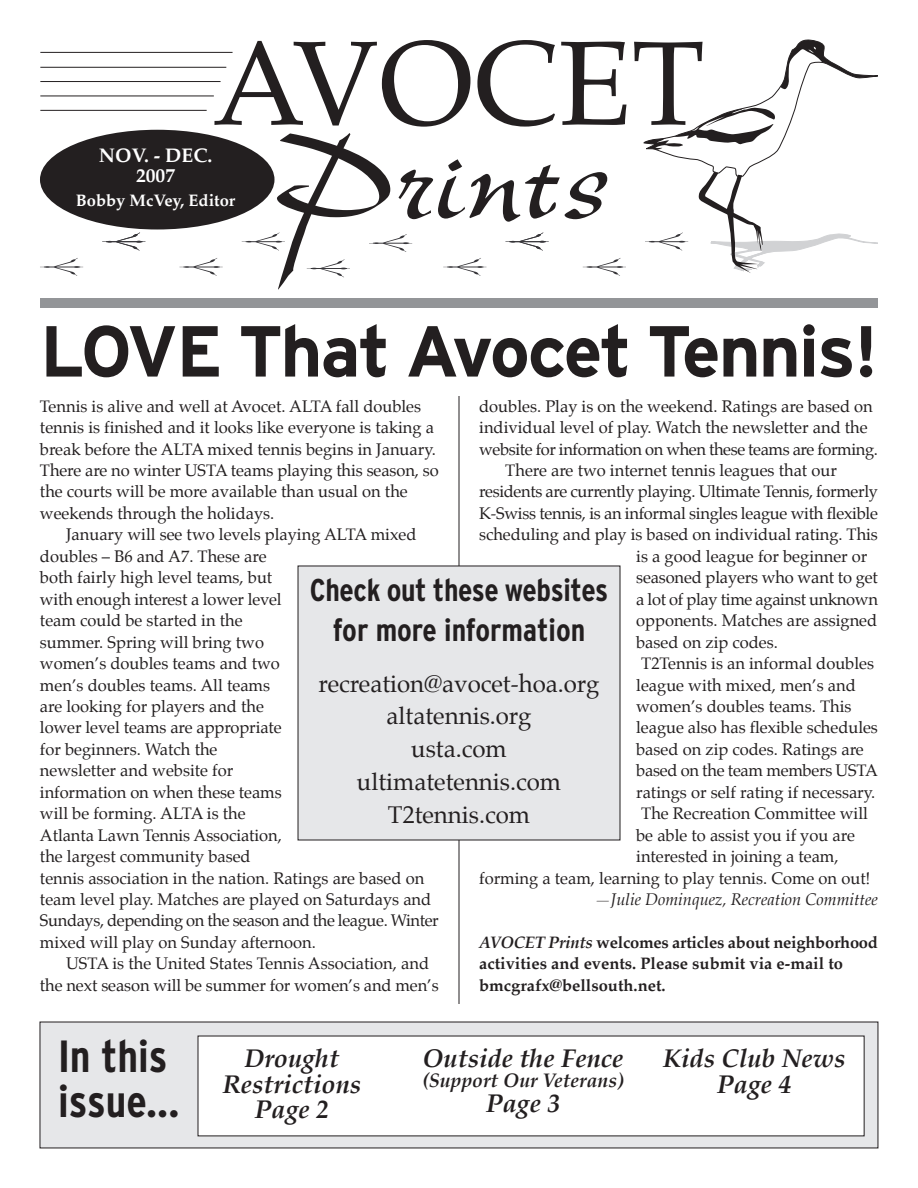
<style>
.page{position:relative;width:918px;height:1188px;background:#fff}
.page>*{position:absolute;margin:0;border:0;box-sizing:border-box;transform-origin:0 0}
.t1{font:700 72px "Interstate";letter-spacing:-.03em;color:#231f20}
.t2{font:700 condensed 45px/45px "Interstate";color:#231f20}
.t3{font:700 condensed 31.5px/40.2px "Interstate";letter-spacing:-.01em;color:#231f20;text-align:center}
.t4{font:italic 700 25.5px/25.5px "Palatino";color:#231f20;text-align:center}
.t5{font:24px/32.7px "Palatino";color:#231f20;text-align:center}
.t6{font:italic 700 19.5px "Palatino";color:#231f20}
.t7{font:700 19.5px/19.5px "Palatino";color:#fff;text-align:center}
.t8{font:16.5px/21.5px "Palatino";color:#231f20}
.t9{font:16.5px "Palatino";letter-spacing:-.02em;color:#231f20}
.t10{font:700 16.5px/21.5px "Palatino";color:#231f20}
.t11{font:16.5px "Palatino";letter-spacing:-.025em;color:#231f20}
.t12{font:italic 16.5px "Palatino";color:#231f20}
.t13{font:700 16.5px "Palatino";color:#fff}
.s1{font-style:italic}
</style>
<div class="page">
<div style="left:40px;top:1022px;width:838px;height:126px;background:#e6e7e9"></div>
<div style="left:198px;top:1036px;width:667px;height:100px;background:#fff"></div>
<svg style="left:214px;top:40px;width:256px;height:87px"></svg>
<svg style="left:477px;top:40px;width:78px;height:87px"></svg>
<svg style="left:561px;top:42px;width:66px;height:83px"></svg>
<svg style="left:40px;top:258px;width:43px;height:18px"></svg>
<svg style="left:102px;top:233px;width:43px;height:18px"></svg>
<svg style="left:179px;top:258px;width:44px;height:18px"></svg>
<svg style="left:634px;top:39px;width:244px;height:234px"></svg>
<svg style="left:242px;top:133px;width:384px;height:157px"></svg>
<hr style="left:40px;top:52px;width:193px;height:1px;background:#231f20">
<hr style="left:40px;top:67px;width:186px;height:1px;background:#231f20">
<hr style="left:40px;top:81px;width:181px;height:1px;background:#231f20">
<hr style="left:40px;top:96px;width:174px;height:1px;background:#231f20">
<hr style="left:40px;top:110px;width:167px;height:1px;background:#231f20">
<div style="left:40px;top:130px;width:234px;height:100px;background:#231f20;border-radius:50%"></div>
<div style="left:40px;top:298px;width:838px;height:10px;background:#939598"></div>
<hr style="left:459px;top:396px;width:1px;height:608px;background:#231f20">
<div style="left:298px;top:566px;width:322px;height:274px;background:#e6e7e9"></div>
<p class="t7" style="left:99px;top:147px;width:115px">NOV. - DEC.<br>2007</p>
<p class="t13" style="left:76px;top:192px;width:161px">Bobby McVey, Editor</p>
<h1 class="t1" style="left:40px;top:325px;width:840px">LOVE That Avocet Tennis!</h1>
<p class="t8" style="left:479px;top:396px;width:395px">doubles. Play is on the weekend. Ratings are based on</p>
<p class="t8" style="left:479px;top:418px;width:390px">individual level of play. Watch the newsletter and the</p>
<p class="t11" style="left:479px;top:441px;width:400px">website for information on when these teams are forming.</p>
<p class="t8" style="left:505px;top:461px;width:333px">There are two internet tennis leagues that our</p>
<p class="t9" style="left:479px;top:484px;width:400px">residents are currently playing. Ultimate Tennis, formerly</p>
<p class="t9" style="left:479px;top:505px;width:400px">K-Swiss tennis, is an informal singles league with flexible</p>
<p class="t8" style="left:479px;top:525px;width:400px">scheduling and play is based on individual rating. This</p>
<p class="t8" style="left:636px;top:547px;width:233px">is a good league for beginner or</p>
<p class="t8" style="left:636px;top:568px;width:243px">seasoned players who want to get</p>
<p class="t9" style="left:636px;top:591px;width:243px">a lot of play time against unknown</p>
<p class="t8" style="left:636px;top:611px;width:243px">opponents. Matches are assigned</p>
<p class="t8" style="left:636px;top:632px;width:143px">based on zip codes.</p>
<p class="t8" style="left:641px;top:654px;width:234px">T2Tennis is an informal doubles</p>
<p class="t8" style="left:636px;top:675px;width:221px">league with mixed, men’s and</p>
<p class="t8" style="left:636px;top:697px;width:217px">women’s doubles teams. This</p>
<p class="t8" style="left:636px;top:718px;width:243px">league also has flexible schedules</p>
<p class="t8" style="left:636px;top:740px;width:229px">based on zip codes. Ratings are</p>
<p class="t8" style="left:636px;top:761px;width:243px">based on the team members USTA</p>
<p class="t8" style="left:636px;top:783px;width:241px">ratings or self rating if necessary.</p>
<p class="t8" style="left:641px;top:804px;width:228px">The Recreation Committee will</p>
<p class="t8" style="left:636px;top:825px;width:220px">be able to assist you if you are</p>
<p class="t8" style="left:636px;top:847px;width:204px">interested in joining a team,</p>
<p class="t8" style="left:479px;top:868px;width:393px">forming a team, learning to play tennis. Come on out!</p>
<p class="t12" style="left:594px;top:891px;width:285px">—Julie Dominquez, Recreation Committee</p>
<p class="t10" style="left:479px;top:933px;width:400px"><span class="s1">AVOCET Prints</span> welcomes articles about neighborhood activities and events. Please submit via e-mail to bmcgrafx@bellsouth.net.</p>
<p class="t8" style="left:40px;top:396px;width:400px">Tennis is alive and well at Avocet. ALTA fall doubles tennis is finished and it looks like everyone is taking a break before the ALTA mixed tennis begins in January.<br>There are no winter USTA teams playing this season, so the courts will be more available than usual on the weekends through the holidays.</p>
<p class="t8" style="left:40px;top:525px;width:400px;text-indent:26px">January will see two levels playing ALTA mixed doubles – B6 and A7. These are<br>both fairly high level teams, but<br>with enough interest a lower level<br>team could be started in the<br>summer. Spring will bring two<br>women’s doubles teams and two<br>men’s doubles teams. All teams<br>are looking for players and the<br>lower level teams are appropriate<br>for beginners. Watch the<br>newsletter and website for<br>information on when these teams<br>will be forming. ALTA is the<br>Atlanta Lawn Tennis Association,<br>the largest community based<br>tennis association in the nation. Ratings are based on team level play. Matches are played on Saturdays and Sundays, depending on the season and the league. Winter mixed will play on Sunday afternoon.</p>
<p class="t8" style="left:40px;top:954px;width:400px;text-indent:26px">USTA is the United States Tennis Association, and the next season will be summer for women’s and men’s</p>
<h3 class="t3" style="left:310px;top:572px;width:300px">Check out these websites for more information</h3>
<h3 class="t5" style="left:319px;top:669px;width:282px">recreation@avocet-hoa.org altatennis.org<br>usta.com ultimatetennis.com<br>T2tennis.com</h3>
<h2 class="t2" style="left:58px;top:1037px;width:123px">In this issue...</h2>
<h3 class="t4" style="left:222px;top:1047px;width:140px">Drought<br>Restrictions<br>Page 2</h3>
<h3 class="t4" style="left:422px;top:1047px;width:203px">Outside the Fence</h3>
<p class="t6" style="left:422px;top:1071px;width:203px">(Support Our Veterans)</p>
<h3 class="t4" style="left:486px;top:1092px;width:76px">Page 3</h3>
<h3 class="t4" style="left:663px;top:1047px;width:184px">Kids Club News<br>Page 4</h3>
</div>
